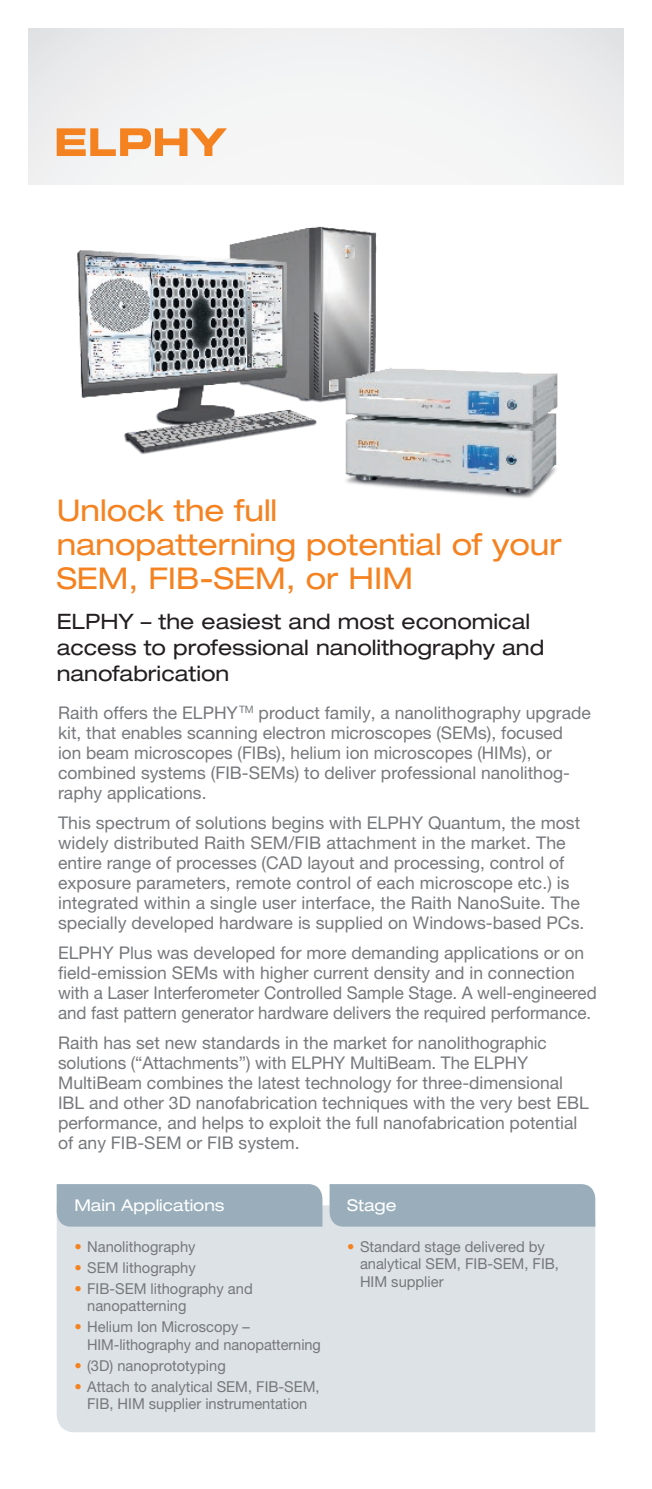
<style>
.page{position:relative;width:652px;height:1489px;background:#fff}
.page>*{position:absolute;margin:0;border:0;box-sizing:border-box;transform-origin:0 0}
.t1{font:expanded 30px/33.8px "Helvetica Neue LT Pro";color:#f58220}
.t2{font:expanded 21.25px/26.2px "Helvetica Neue LT Pro";color:#231f20}
.t3{font:17.5px/20px "Helvetica Neue LT Pro";color:#76787b}
.t4{font:expanded 16.25px "Helvetica Neue LT Pro";color:#fff}
.t5{font:15px/17.5px "Helvetica Neue LT Pro";color:#76787b}
.s1{color:#f58220}
</style>
<div class="page">
<div style="left:28px;top:28px;width:596px;height:156px;background:#f1f2f3"></div>
<svg style="left:57px;top:128px;width:170px;height:28px"></svg>
<div style="left:57px;top:1205px;width:538px;height:226px;background:#dce2e6"></div>
<div style="left:57px;top:1184px;width:265px;height:42px;background:#99aeba"></div>
<div style="left:330px;top:1184px;width:265px;height:42px;background:#99aeba"></div>
<img style="left:77px;top:226px;width:481px;height:272px">
<h1 class="t1" style="left:57px;top:493px;width:506px">Unlock the full<br>nanopatterning potential of your<br>SEM, FIB-SEM, or HIM</h1>
<p class="t2" style="left:57px;top:608px;width:489px">ELPHY – the easiest and most economical access to professional nanolithography and nanofabrication</p>
<p class="t3" style="left:58px;top:702px;width:534px">Raith offers the ELPHY<sup>TM</sup> product family, a nanolithography upgrade kit, that enables scanning electron microscopes (SEMs), focused<br>ion beam microscopes (FIBs), helium ion microscopes (HIMs), or combined systems (FIB-SEMs) to deliver professional nanolithog&shy;raphy applications.</p>
<p class="t3" style="left:58px;top:812px;width:528px">This spectrum of solutions begins with ELPHY Quantum, the most widely distributed Raith SEM/FIB attachment in the market. The entire range of processes (CAD layout and processing, control of exposure parameters, remote control of each microscope etc.) is integrated within a single user interface, the Raith NanoSuite. The specially developed hardware is supplied on Windows-based PCs.</p>
<p class="t3" style="left:58px;top:942px;width:540px">ELPHY Plus was developed for more demanding applications or on field-emission SEMs with higher current density and in connection with a Laser Interferometer Controlled Sample Stage. A well-engineered and fast pattern generator hardware delivers the required performance.</p>
<p class="t3" style="left:58px;top:1032px;width:532px">Raith has set new standards in the market for nanolithographic solutions (“Attachments”) with ELPHY MultiBeam. The ELPHY MultiBeam combines the latest technology for three-dimensional IBL and other 3D nanofabrication techniques with the very best EBL performance, and helps to exploit the full nanofabrication potential of any FIB-SEM or FIB system.</p>
<p class="t4" style="left:74px;top:1195px;width:152px">Main Applications</p>
<p class="t4" style="left:347px;top:1195px;width:51px">Stage</p>
<p class="t5" style="left:74px;top:1237px;width:123px"><span class="s1">•</span> Nanolithography</p>
<p class="t5" style="left:74px;top:1258px;width:123px"><span class="s1">•</span> SEM lithography</p>
<p class="t5" style="left:87px;top:1279px;width:167px;text-indent:-13px"><span class="s1">•</span> FIB-SEM lithography and nanopatterning</p>
<p class="t5" style="left:87px;top:1317px;width:235px;text-indent:-13px"><span class="s1">•</span> Helium Ion Microscopy –<br>HIM-lithography and nanopatterning</p>
<p class="t5" style="left:74px;top:1356px;width:153px"><span class="s1">•</span> (3D) nanoprototyping</p>
<p class="t5" style="left:74px;top:1377px;width:247px;text-align:center"><span class="s1">•</span> Attach to analytical SEM, FIB-SEM,<br>FIB, HIM supplier instrumentation</p>
<p class="t5" style="left:360px;top:1237px;width:201px;text-indent:-13px"><span class="s1">•</span> Standard stage delivered by analytical SEM, FIB-SEM, FIB,<br>HIM supplier</p>
</div>
